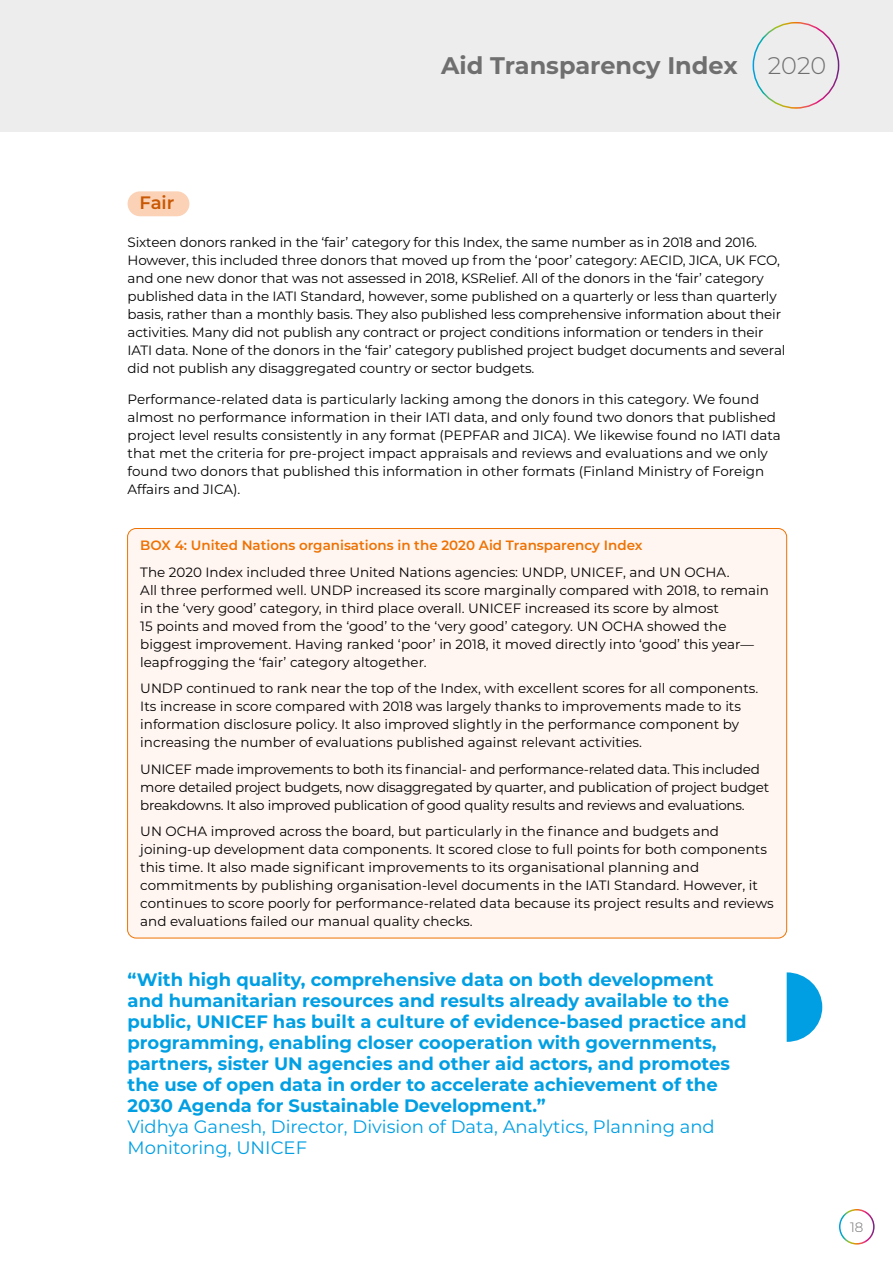
<style>
.page{position:relative;width:893px;height:1263px;background:#fff}
.page>*{position:absolute;margin:0;border:0;box-sizing:border-box;transform-origin:0 0}
.t1{font:700 24px "Montserrat";color:#706f6f}
.t2{font:300 24px "Montserrat";color:#706f6f}
.t3{font:700 18px/21px "Montserrat";color:#009fe3}
.t4{font:18px/21px "Montserrat";color:#009fe3}
.t5{font:600 18px "Montserrat";color:#c85804}
.t6{font:13.5px/18px "Montserrat";color:#000}
.t7{font:13.5px/18px "Montserrat";letter-spacing:-.02em;color:#000}
.t8{font:600 13.5px "Montserrat";color:#ee7203}
.t9{font:300 13.5px "Montserrat";color:#706f6f}
</style>
<div class="page">
<div style="left:0;top:0;width:893px;height:132px;background:#ededed"></div>
<div style="left:753px;top:22px;width:86px;height:87px;border:2px solid #fff;border-radius:50%"></div>
<div style="left:839px;top:1209px;width:36px;height:35px;border:2px solid #fff;border-radius:50%"></div>
<div style="left:128px;top:528px;width:659px;height:410px;background:#fff6f1;border-radius:9px"></div>
<div style="left:128px;top:191px;width:61px;height:25px;background:#fbd2b6;border-radius:12px"></div>
<svg style="left:787px;top:972px;width:35px;height:70px"></svg>
<h1 class="t1" style="left:441px;top:48px;width:298px">Aid Transparency Index</h1>
<h1 class="t2" style="left:768px;top:50px;width:60px">2020</h1>
<h2 class="t5" style="left:140px;top:190px;width:36px">Fair</h2>
<p class="t6" style="left:128px;top:233px;width:659px">Sixteen donors ranked in the ‘fair’ category for this Index, the same number as in 2018 and 2016.<br>However, this included three donors that moved up from the ‘poor’ category: AECID, JICA, UK FCO, and one new donor that was not assessed in 2018, KSRelief. All of the donors in the ‘fair’ category published data in the IATI Standard, however, some published on a quarterly or less than quarterly basis, rather than a monthly basis. They also published less comprehensive information about their activities. Many did not publish any contract or project conditions information or tenders in their IATI data. None of the donors in the ‘fair’ category published project budget documents and several did not publish any disaggregated country or sector budgets.</p>
<p class="t6" style="left:128px;top:389px;width:655px">Performance-related data is particularly lacking among the donors in this category. We found almost no performance information in their IATI data, and only found two donors that published project level results consistently in any format (PEPFAR and JICA). We likewise found no IATI data that met the criteria for pre-project impact appraisals and reviews and evaluations and we only found two donors that published this information in other formats (Finland Ministry of Foreign Affairs and JICA).</p>
<p class="t8" style="left:140px;top:536px;width:504px">BOX 4: United Nations organisations in the 2020 Aid Transparency Index</p>
<p class="t6" style="left:140px;top:562px;width:630px">The 2020 Index included three United Nations agencies: UNDP, UNICEF, and UN OCHA.<br>All three performed well. UNDP increased its score marginally compared with 2018, to remain in the ‘very good’ category, in third place overall. UNICEF increased its score by almost<br>15 points and moved from the ‘good’ to the ‘very good’ category. UN OCHA showed the biggest improvement. Having ranked ‘poor’ in 2018, it moved directly into ‘good’ this year— leapfrogging the ‘fair’ category altogether.</p>
<p class="t6" style="left:140px;top:679px;width:619px">UNDP continued to rank near the top of the Index, with excellent scores for all components.<br>Its increase in score compared with 2018 was largely thanks to improvements made to its information disclosure policy. It also improved slightly in the performance component by increasing the number of evaluations published against relevant activities.</p>
<p class="t7" style="left:140px;top:759px;width:630px">UNICEF made improvements to both its financial- and performance-related data. This included more detailed project budgets, now disaggregated by quarter, and publication of project budget breakdowns. It also improved publication of good quality results and reviews and evaluations.</p>
<p class="t6" style="left:140px;top:822px;width:635px">UN OCHA improved across the board, but particularly in the finance and budgets and joining-up development data components. It scored close to full points for both components this time. It also made significant improvements to its organisational planning and commitments by publishing organisation-level documents in the IATI Standard. However, it continues to score poorly for performance-related data because its project results and reviews and evaluations failed our manual quality checks.</p>
<p class="t3" style="left:128px;top:969px;width:621px">“With high quality, comprehensive data on both development and humanitarian resources and results already available to the public, UNICEF has built a culture of evidence-based practice and programming, enabling closer cooperation with governments, partners, sister UN agencies and other aid actors, and promotes the use of open data in order to accelerate achievement of the 2030 Agenda for Sustainable Development.”</p>
<h2 class="t4" style="left:128px;top:1116px;width:589px">Vidhya Ganesh, Director, Division of Data, Analytics, Planning and<br>Monitoring, UNICEF</h2>
<p class="t9" style="left:850px;top:1218px;width:15px">18</p>
</div>
